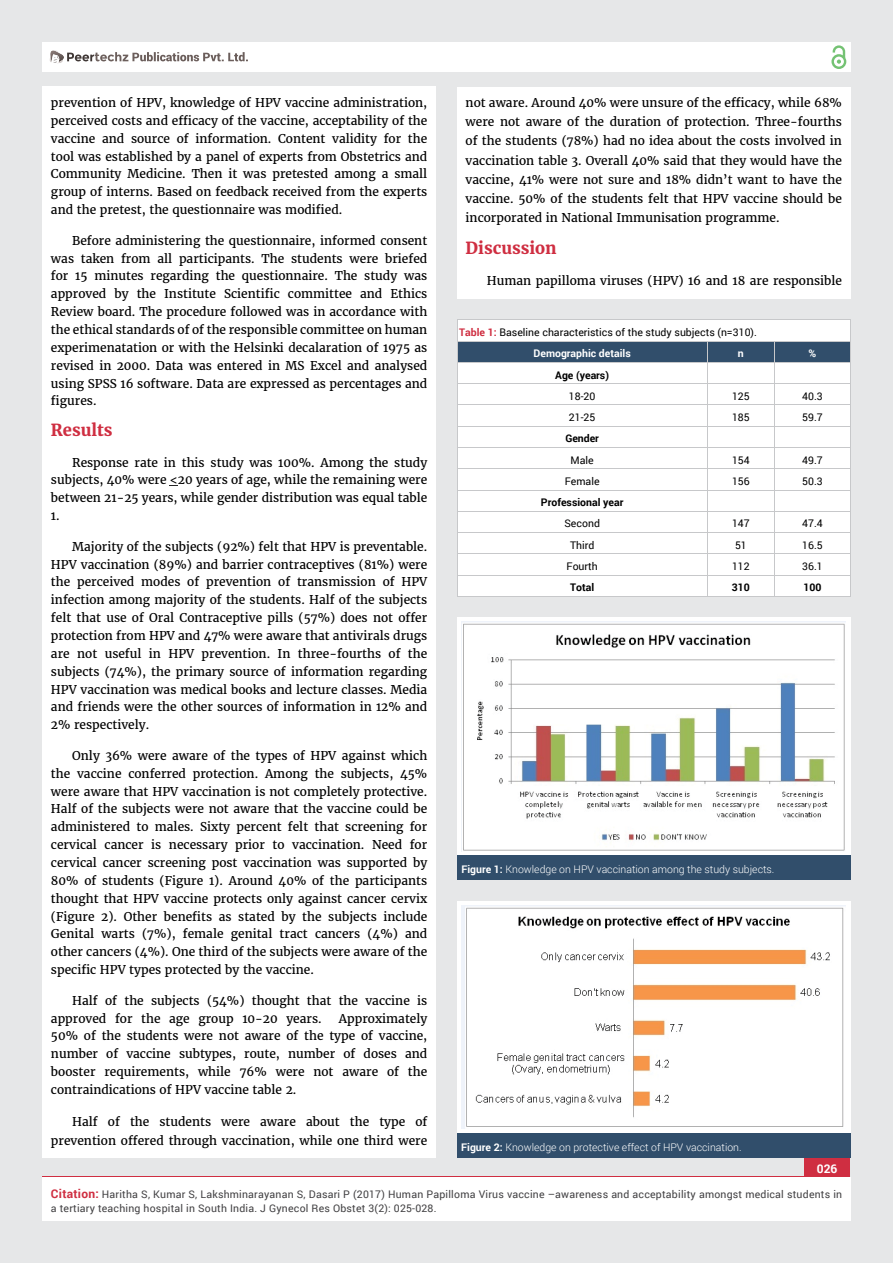
<style>
.page{position:relative;width:893px;height:1263px;background:#e6e7e8}
.page>*{position:absolute;margin:0;border:0;box-sizing:border-box;transform-origin:0 0}
.t1{font:700 16.5px "Merriweather";color:#cf2e41}
.t2{font:12px/17.9px "Merriweather";color:#000;text-align:justify}
.t3{font:700 12px "Roboto";color:#fff}
.t4{font:10.5px/13.5px "Roboto";letter-spacing:.02em;color:#414042}
.t5{font:10.5px/21.3px "Roboto";color:#000}
.t6{font:300 10.5px "Roboto";color:#fff}
.t7{font:700 10.5px "Roboto";color:#000}
.t8{font:700 10.5px "Roboto";color:#fff}
.s1{font-weight:700;color:#cf2e41}
.s2{font-weight:700;color:#fff}
.s3{font-weight:700}
.s4{font-weight:700;font-size:12px;color:#cf2e41}
</style>
<div class="page">
<div style="left:42px;top:43px;width:808px;height:29px;background:#fff"></div>
<div style="left:831px;top:54px;width:15px;height:15px;border:2px solid #74c273;border-radius:50%"></div>
<svg style="left:831px;top:45px;width:15px;height:19px"></svg>
<div style="left:804px;top:1157px;width:46px;height:43px;background:#cf2e41"></div>
<svg style="left:49px;top:50px;width:199px;height:14px"></svg>
<div style="left:42px;top:1177px;width:809px;height:43px;background:#fff"></div>
<div style="left:42px;top:87px;width:394px;height:1071px;background:#fff"></div>
<div style="left:457px;top:87px;width:393px;height:212px;background:#fff"></div>
<svg style="left:457px;top:320px;width:394px;height:276px;background:#edeff1"></svg>
<hr style="left:457px;top:596px;width:393px;height:1px;background:#c7c8ca">
<div style="left:457px;top:618px;width:393px;height:238px;background:#fff"></div>
<div style="left:457px;top:856px;width:393px;height:24px;background:#314e6b"></div>
<img style="left:461px;top:622px;width:384px;height:229px">
<div style="left:457px;top:902px;width:393px;height:231px;background:#fff"></div>
<div style="left:457px;top:1133px;width:393px;height:25px;background:#314e6b"></div>
<img style="left:461px;top:906px;width:383px;height:223px">
<p class="t2" style="left:51px;top:94px;width:378px">prevention of HPV, knowledge of HPV vaccine administration, perceived costs and efficacy of the vaccine, acceptability of the vaccine and source of information. Content validity for the tool was established by a panel of experts from Obstetrics and Community Medicine. Then it was pretested among a small group of interns. Based on feedback received from the experts and the pretest, the questionnaire was modified.</p>
<p class="t2" style="left:51px;top:232px;width:378px;text-indent:21px">Before administering the questionnaire, informed consent was taken from all participants. The students were briefed for 15 minutes regarding the questionnaire. The study was approved by the Institute Scientific committee and Ethics Review board. The procedure followed was in accordance with the ethical standards of of the responsible committee on human experimenatation or with the Helsinki decalaration of 1975 as revised in 2000. Data was entered in MS Excel and analysed using SPSS 16 software. Data are expressed as percentages and figures.</p>
<h1 class="t1" style="left:51px;top:420px;width:63px">Results</h1>
<p class="t2" style="left:51px;top:453px;width:378px;text-indent:21px">Response rate in this study was 100%. Among the study subjects, 40% were &lt;20 years of age, while the remaining were between 21-25 years, while gender distribution was equal table 1.</p>
<p class="t2" style="left:51px;top:538px;width:378px;text-indent:21px">Majority of the subjects (92%) felt that HPV is preventable.<br>HPV vaccination (89%) and barrier contraceptives (81%) were the perceived modes of prevention of transmission of HPV infection among majority of the students. Half of the subjects felt that use of Oral Contraceptive pills (57%) does not offer protection from HPV and 47% were aware that antivirals drugs are not useful in HPV prevention. In three-fourths of the subjects (74%), the primary source of information regarding HPV vaccination was medical books and lecture classes. Media and friends were the other sources of information in 12% and 2% respectively.</p>
<p class="t2" style="left:51px;top:747px;width:378px;text-indent:21px">Only 36% were aware of the types of HPV against which the vaccine conferred protection. Among the subjects, 45% were aware that HPV vaccination is not completely protective.<br>Half of the subjects were not aware that the vaccine could be administered to males. Sixty percent felt that screening for cervical cancer is necessary prior to vaccination. Need for cervical cancer screening post vaccination was supported by 80% of students (Figure 1). Around 40% of the participants thought that HPV vaccine protects only against cancer cervix (Figure 2). Other benefits as stated by the subjects include Genital warts (7%), female genital tract cancers (4%) and other cancers (4%). One third of the subjects were aware of the specific HPV types protected by the vaccine.</p>
<p class="t2" style="left:51px;top:992px;width:378px;text-indent:21px">Half of the subjects (54%) thought that the vaccine is approved for the age group 10-20 years.</p>
<p class="t2" style="left:51px;top:1009px;width:378px;text-indent:288px">Approximately 50% of the students were not aware of the type of vaccine, number of vaccine subtypes, route, number of doses and booster requirements, while 76% were not aware of the contraindications of HPV vaccine table 2.</p>
<p class="t2" style="left:51px;top:1112px;width:378px;line-height:19.2px;text-align:right">Half of the students were aware about the type of prevention offered through vaccination, while one third were</p>
<p class="t2" style="left:466px;top:93px;width:378px;line-height:19.2px">not aware. Around 40% were unsure of the efficacy, while 68% were not aware of the duration of protection. Three-fourths of the students (78%) had no idea about the costs involved in vaccination table 3. Overall 40% said that they would have the vaccine, 41% were not sure and 18% didn’t want to have the vaccine. 50% of the students felt that HPV vaccine should be incorporated in National Immunisation programme.</p>
<h1 class="t1" style="left:466px;top:238px;width:93px">Discussion</h1>
<p class="t2" style="left:487px;top:272px;width:357px">Human papilloma viruses (HPV) 16 and 18 are responsible</p>
<p class="t5" style="left:533px;top:321px;width:225px;text-indent:-74px"><span class="s1">Table 1:</span> Baseline characteristics of the study subjects (n=310).<br><span class="s2">Demographic details</span></p>
<p class="t8" style="left:738px;top:346px;width:7px">n</p>
<p class="t8" style="left:808px;top:346px;width:9px">%</p>
<p class="t7" style="left:555px;top:368px;width:55px">Age (years)</p>
<p class="t5" style="left:569px;top:385px;width:28px">18-20</p>
<p class="t5" style="left:732px;top:385px;width:19px">125</p>
<p class="t5" style="left:802px;top:385px;width:22px">40.3</p>
<p class="t5" style="left:569px;top:406px;width:28px">21-25</p>
<p class="t5" style="left:732px;top:406px;width:19px">185</p>
<p class="t5" style="left:802px;top:406px;width:22px">59.7</p>
<p class="t7" style="left:565px;top:431px;width:35px">Gender</p>
<p class="t5" style="left:570px;top:449px;width:25px">Male</p>
<p class="t5" style="left:732px;top:449px;width:19px">154</p>
<p class="t5" style="left:802px;top:449px;width:22px">49.7</p>
<p class="t5" style="left:565px;top:470px;width:36px">Female</p>
<p class="t5" style="left:732px;top:470px;width:19px">156</p>
<p class="t5" style="left:802px;top:470px;width:22px">50.3</p>
<p class="t7" style="left:541px;top:495px;width:84px">Professional year</p>
<p class="t5" style="left:564px;top:513px;width:37px">Second</p>
<p class="t5" style="left:732px;top:513px;width:19px">147</p>
<p class="t5" style="left:802px;top:513px;width:22px">47.4</p>
<p class="t5" style="left:570px;top:534px;width:26px">Third</p>
<p class="t5" style="left:735px;top:534px;width:13px">51</p>
<p class="t5" style="left:802px;top:534px;width:22px">16.5</p>
<p class="t5" style="left:566px;top:555px;width:33px">Fourth</p>
<p class="t5" style="left:732px;top:555px;width:19px">112</p>
<p class="t5" style="left:802px;top:555px;width:22px">36.1</p>
<p class="t7" style="left:570px;top:580px;width:26px">Total</p>
<p class="t7" style="left:732px;top:580px;width:20px">310</p>
<p class="t7" style="left:803px;top:580px;width:20px">100</p>
<p class="t6" style="left:461px;top:862px;width:315px"><span class="s3">Figure 1:</span> Knowledge on HPV vaccination among the study subjects.</p>
<p class="t6" style="left:461px;top:1140px;width:282px"><span class="s3">Figure 2:</span> Knowledge on protective effect of HPV vaccination.</p>
<p class="t3" style="left:817px;top:1161px;width:22px">026</p>
<p class="t4" style="left:51px;top:1188px;width:793px"><span class="s4">Citation:</span> Haritha S, Kumar S, Lakshminarayanan S, Dasari P (2017) Human Papilloma Virus vaccine –awareness and acceptability amongst medical students in a tertiary teaching hospital in South India. J Gynecol Res Obstet 3(2): 025-028.</p>
</div>
